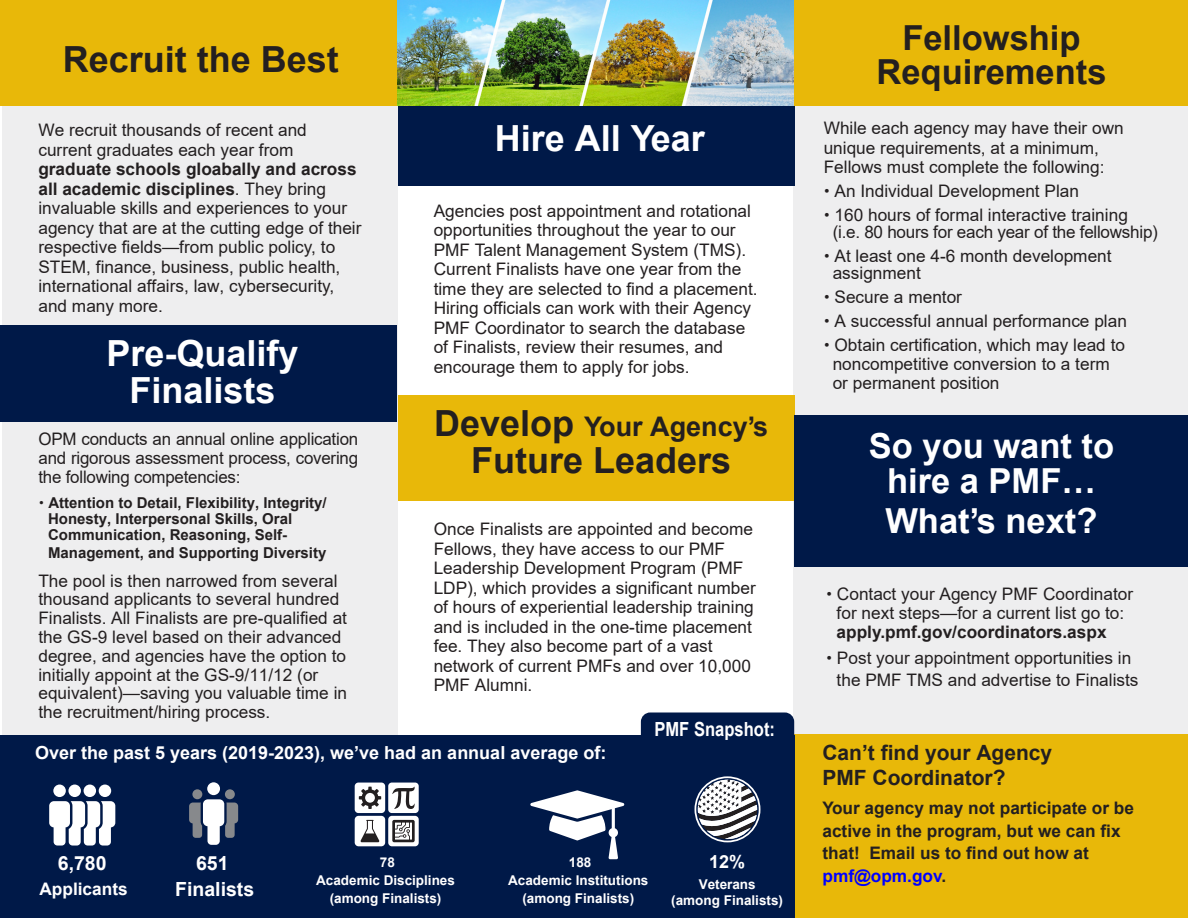
<style>
.page{position:relative;width:1188px;height:918px;background:#fff}
.page>*{position:absolute;margin:0;border:0;box-sizing:border-box;transform-origin:0 0}
.t1{font:700 36px/37.2px "Arial";color:#fff;text-align:center}
.t2{font:700 36px "Arial";color:#231f20}
.t3{font:700 34.5px/34.5px "Arial";color:#fff;text-align:center}
.t4{font:700 34.5px/34.5px "Arial";color:#231f20;text-align:center}
.t5{font:700 27px "Arial";color:#231f20}
.t6{font:700 21px/25.5px "Arial";color:#231f20}
.t7{font:700 19.5px "Arial";color:#fff}
.t8{font:700 19.5px "Arial";color:#fff;scale:.85 1}
.t9{font:700 18px "Arial";color:#fff}
.t10{font:17.25px/19.5px "Arial";color:#231f20}
.t11{font:700 17.25px/22.5px "Arial";color:#231f20}
.t12{font:700 17.25px "Arial";color:#fff}
.t13{font:700 15px/16px "Arial";color:#231f20}
.t14{font:700 13.5px/17.9px "Arial";color:#fff;text-align:center}
.s1{font-family:"Helvetica Neue"}
.s2{font-weight:700}
.s3{font-style:inherit}
.s4{font-size:36px}
.s5{font-family:"Helvetica Neue";font-weight:400}
.s6{color:#00f}
</style>
<div class="page">
<div style="left:2px;top:96px;width:395px;height:822px;background:#eeeeef"></div>
<div style="left:794px;top:96px;width:394px;height:822px;background:#eeeeef"></div>
<div style="left:793px;top:735px;width:395px;height:183px;background:#e8b809"></div>
<div style="left:0;top:735px;width:794px;height:183px;background:#001948"></div>
<div style="left:398px;top:395px;width:397px;height:106px;background:#e8b809"></div>
<div style="left:793px;top:0;width:395px;height:106px;background:#e8b809"></div>
<div style="left:0;top:0;width:397px;height:106px;background:#e8b809"></div>
<div style="left:99px;top:785px;width:12px;height:12px;background:#fff;border-radius:50%"></div>
<div style="left:84px;top:785px;width:12px;height:12px;background:#fff;border-radius:50%"></div>
<div style="left:68px;top:785px;width:13px;height:12px;background:#fff;border-radius:50%"></div>
<div style="left:53px;top:785px;width:13px;height:12px;background:#fff;border-radius:50%"></div>
<div style="left:388px;top:783px;width:31px;height:30px;background:#fff;border-radius:4px"></div>
<div style="left:388px;top:816px;width:31px;height:30px;background:#fff;border-radius:4px"></div>
<div style="left:355px;top:816px;width:30px;height:30px;background:#fff;border-radius:4px"></div>
<div style="left:355px;top:783px;width:30px;height:30px;background:#fff;border-radius:4px"></div>
<img style="left:397px;top:0;width:396px;height:106px">
<div style="left:398px;top:106px;width:397px;height:80px;background:#001948"></div>
<div style="left:0;top:326px;width:397px;height:96px;background:#001948"></div>
<div style="left:794px;top:415px;width:394px;height:152px;background:#001948"></div>
<div style="left:641px;top:713px;width:153px;height:37px;background:#001948;border-radius:9px"></div>
<div style="left:192px;top:789px;width:10px;height:10px;background:#87898c;border-radius:50%"></div>
<div style="left:225px;top:789px;width:10px;height:10px;background:#87898c;border-radius:50%"></div>
<div style="left:207px;top:782px;width:13px;height:13px;background:#fff;border-radius:50%"></div>
<svg style="left:189px;top:799px;width:49px;height:46px"></svg>
<svg style="left:49px;top:801px;width:66px;height:45px;background:#c8cdd7"></svg>
<svg style="left:360px;top:820px;width:20px;height:22px"></svg>
<svg style="left:392px;top:820px;width:23px;height:22px"></svg>
<svg style="left:359px;top:787px;width:22px;height:22px"></svg>
<svg style="left:392px;top:787px;width:23px;height:22px"></svg>
<svg style="left:530px;top:790px;width:94px;height:69px"></svg>
<svg style="left:698px;top:780px;width:59px;height:59px;background:#999da5"></svg>
<div style="left:695px;top:776px;width:65px;height:66px;border:2px solid #fff;border-radius:50%"></div>
<p class="t4" style="left:877px;top:21px;width:232px">Fellowship<br>Requirements</p>
<p class="t10" style="left:824px;top:118px;width:302px">While each agency may have their own unique requirements, at a minimum,<br>Fellows must complete the following:</p>
<p class="t10" style="left:824px;top:181px;width:257px"><span class="s1">•</span> An Individual Development Plan</p>
<p class="t10" style="left:824px;top:205px;width:306px"><span class="s1">•</span> 160 hours of formal interactive training</p>
<p class="t10" style="left:833px;top:223px;width:327px">(i.e. 80 hours for each year of the fellowship)</p>
<p class="t10" style="left:833px;top:248px;width:280px;line-height:17px;text-indent:-9px"><span class="s1">•</span> At least one 4-6 month development assignment</p>
<p class="t10" style="left:824px;top:287px;width:140px"><span class="s1">•</span> Secure a mentor</p>
<p class="t2" style="left:63px;top:34px;width:278px">Recruit the Best</p>
<p class="t10" style="left:38px;top:120px;width:325px">We recruit thousands of recent and current graduates each year from <span class="s2">graduate schools gloabally and across all academic disciplines</span>. They bring invaluable skills and experiences to your agency that are at the cutting edge of their respective fields—from public policy, to STEM, finance, business, public health, international affairs, law, cybersecurity, and many more.</p>
<p class="t1" style="left:495px;top:120px;width:212px">Hire All Year</p>
<p class="t10" style="left:434px;top:201px;width:326px">Agencies post appointment and rotational opportunities throughout the year to our PMF Talent Management System (TMS).<br>Current Finalists have one year from the time they are selected to find a placement.<br>Hiring officials can work with their Agency</p>
<p class="t10" style="left:824px;top:311px;width:305px"><span class="s1">•</span> A successful annual performance plan</p>
<p class="t10" style="left:434px;top:318px;width:313px">PMF Coordinator to search the database of Finalists, review their resumes, and</p>
<p class="t10" style="left:824px;top:335px;width:303px"><span class="s1">•</span> Obtain certification, <span class="s3">which may lead</span> to</p>
<p class="t1" style="left:106px;top:335px;width:194px">Pre-Qualify<br>Finalists</p>
<p class="t10" style="left:434px;top:357px;width:258px">encourage them to apply for jobs.</p>
<p class="t10" style="left:833px;top:354px;width:279px">noncompetitive conversion to a term</p>
<p class="t10" style="left:833px;top:373px;width:168px">or permanent position</p>
<h2 class="t5" style="left:434px;top:407px;width:336px"><span class="s4">Develop</span> Your Agency’s</h2>
<p class="t10" style="left:38px;top:430px;width:321px;line-height:18.8px">OPM conducts an annual online application and rigoro<span class="s3">us</span> assessment process, covering</p>
<p class="t10" style="left:38px;top:467px;width:204px">the following competencies:</p>
<p class="t3" style="left:869px;top:430px;width:247px">So you want to hire a PMF…</p>
<p class="t3" style="left:885px;top:505px;width:214px">What’s next?</p>
<p class="t2" style="left:471px;top:435px;width:262px">Future Leaders</p>
<p class="t13" style="left:48px;top:495px;width:280px;text-indent:-9px"><span class="s5">•</span> Attention to Detail, Flexibility, Integrity/<br>Honesty, Interpersonal Skills, Oral</p>
<p class="t13" style="left:48px;top:527px;width:241px">Communication, Reasoning, Self-</p>
<p class="t13" style="left:48px;top:545px;width:280px">Management, and Supporting Diversity</p>
<p class="t10" style="left:434px;top:519px;width:324px">Once Finalists are appointed and become Fellows, they have access to our PMF Leadership Development Program (PMF LDP), which provides <span class="s3">a significant number of</span> hours of experiential leadership training and is included in the one-time placement fee. They also become part of a vast network of current PMFs and over 10,000<br>PMF Alumni.</p>
<p class="t10" style="left:38px;top:571px;width:301px">The pool is then narrowed from several</p>
<p class="t10" style="left:38px;top:590px;width:303px">thousand applicants to several hundred</p>
<p class="t10" style="left:38px;top:608px;width:310px">Finalists. All Finalists are pre-qualified at</p>
<p class="t10" style="left:38px;top:627px;width:304px">the GS-9 level based on their advanced</p>
<p class="t10" style="left:38px;top:646px;width:309px">degree, and agencies have the option to</p>
<p class="t10" style="left:38px;top:665px;width:281px">initially appoint at the GS-9/11/12 (or</p>
<p class="t10" style="left:837px;top:584px;width:298px;line-height:19px;text-indent:-11px"><span class="s1">•</span> Contact your Agency PMF Coordinator for next steps—for a current list go to: <span class="s2">apply.pmf.gov/coordinators</span><span class="s2">.aspx</span></p>
<p class="t10" style="left:837px;top:647px;width:303px;line-height:21.8px;text-indent:-11px"><span class="s1">•</span> Post your appointment opportunities in the PMF TMS and advertise to Finalists</p>
<p class="t10" style="left:38px;top:683px;width:310px">equivalent)—saving you valuable time in</p>
<p class="t10" style="left:38px;top:702px;width:233px">the recruitment/hiring process.</p>
<h4 class="t9" style="left:35px;top:740px;width:573px">Over the past 5 years (2019-2023), we’ve had an annual average of:</h4>
<p class="t8" style="left:654px;top:715px;width:143px">PMF Snapshot:</p>
<p class="t6" style="left:822px;top:740px;width:231px">Can’t find your Agency<br>PMF Coordinator?</p>
<p class="t11" style="left:822px;top:797px;width:313px">Your agency may not participate or be active in the program, but we can fix that! Email us to find out how at <span class="s6">pmf@opm.gov</span>.</p>
<p class="t14" style="left:316px;top:854px;width:140px">78<br>Academic Disciplines (among Finalists)</p>
<p class="t14" style="left:508px;top:854px;width:142px">188<br>Academic Institutions (among Finalists)</p>
<p class="t9" style="left:709px;top:849px;width:38px">12%</p>
<p class="t7" style="left:58px;top:849px;width:50px">6,780</p>
<p class="t7" style="left:196px;top:849px;width:34px">651</p>
<p class="t12" style="left:40px;top:876px;width:90px">Applicants</p>
<p class="t7" style="left:175px;top:876px;width:81px">Finalists</p>
<p class="t14" style="left:671px;top:876px;width:113px;line-height:16.2px">Veterans<br>(among Finalists)</p>
</div>
